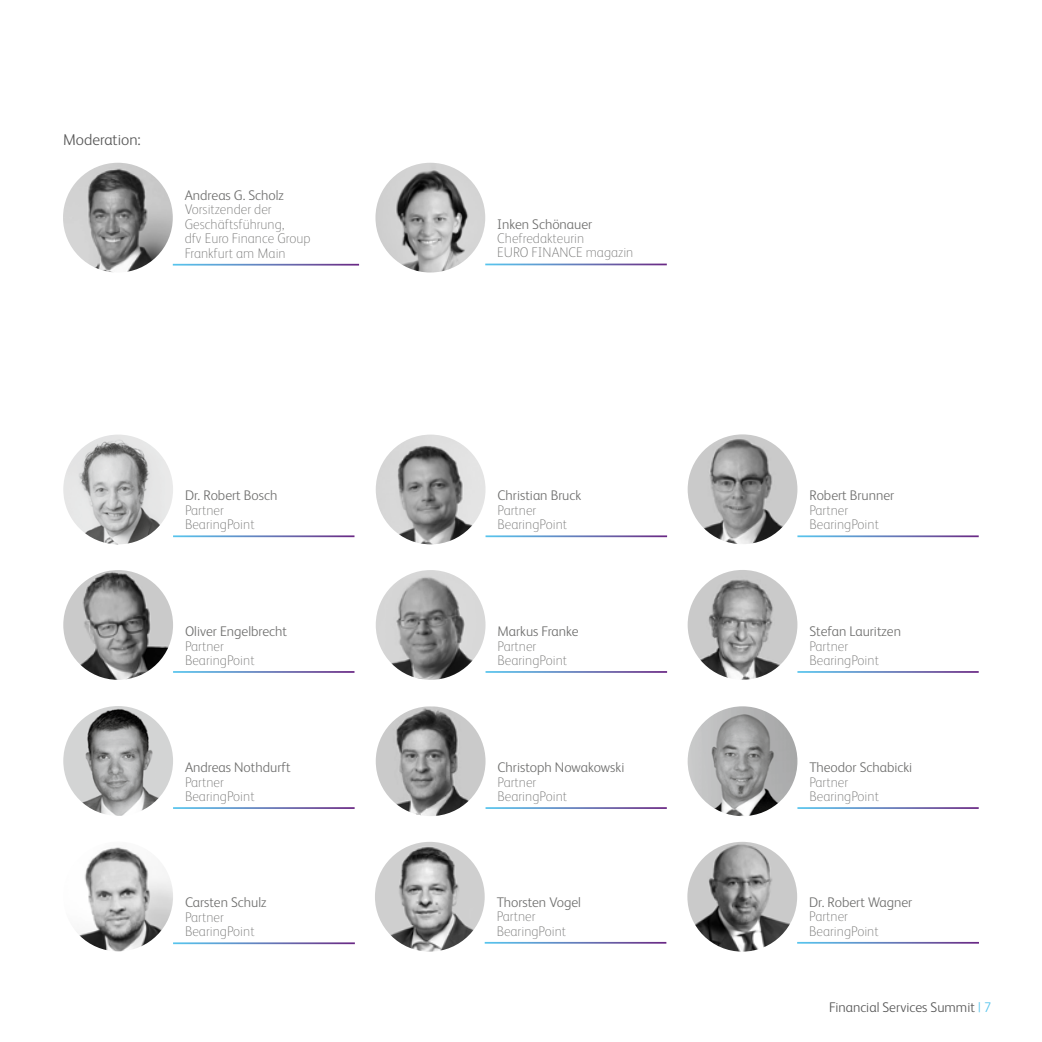
<style>
.page{position:relative;width:1042px;height:1042px;background:#fff}
.page>*{position:absolute;margin:0;border:0;box-sizing:border-box;transform-origin:0 0}
.t1{font:300 15.75px "FS Albert Pro";color:#565656}
.t2{font:100 14px/14.3px "FS Albert Pro";color:#6f6f6e}
.t3{font:300 14px "FS Albert Pro";color:#6f6f6e}
.t4{font:300 14px "FS Albert Pro";color:#565656}
.s1{color:#57c4ed}
</style>
<div class="page">
<img style="left:376px;top:434px;width:109px;height:110px;border-radius:55px">
<img style="left:687px;top:434px;width:110px;height:110px;border-radius:55px">
<img style="left:63px;top:570px;width:110px;height:110px;border-radius:55px">
<img style="left:375px;top:842px;width:110px;height:109px;border-radius:55px">
<img style="left:376px;top:570px;width:109px;height:110px;border-radius:55px">
<img style="left:687px;top:842px;width:110px;height:109px;border-radius:55px">
<img style="left:687px;top:706px;width:110px;height:110px;border-radius:55px">
<img style="left:63px;top:163px;width:110px;height:109px;border-radius:55px">
<img style="left:375px;top:163px;width:110px;height:109px;border-radius:55px">
<img style="left:63px;top:434px;width:110px;height:110px;border-radius:55px">
<img style="left:63px;top:841px;width:110px;height:110px;border-radius:55px">
<img style="left:687px;top:570px;width:110px;height:110px;border-radius:55px">
<img style="left:63px;top:706px;width:110px;height:110px;border-radius:55px">
<img style="left:376px;top:706px;width:109px;height:110px;border-radius:54px">
<p class="t1" style="left:63px;top:129px;width:79px">Moderation:</p>
<p class="t3" style="left:185px;top:185px;width:101px">Andreas G. Scholz</p>
<p class="t2" style="left:185px;top:202px;width:127px">Vorsitzender der<br>Geschäftsführung,<br>dfv Euro Finance Group<br>Frankfurt am Main</p>
<p class="t3" style="left:185px;top:486px;width:94px">Dr. Robert Bosch</p>
<p class="t2" style="left:185px;top:502px;width:71px">Partner<br>BearingPoint</p>
<p class="t3" style="left:185px;top:622px;width:103px">Oliver Engelbrecht</p>
<p class="t2" style="left:185px;top:638px;width:71px">Partner<br>BearingPoint</p>
<p class="t3" style="left:185px;top:758px;width:107px">Andreas Nothdurft</p>
<p class="t2" style="left:185px;top:774px;width:71px">Partner<br>BearingPoint</p>
<p class="t3" style="left:185px;top:893px;width:83px">Carsten Schulz</p>
<p class="t2" style="left:185px;top:909px;width:71px">Partner<br>BearingPoint</p>
<p class="t3" style="left:497px;top:214px;width:97px">Inken Schönauer</p>
<p class="t2" style="left:497px;top:230px;width:138px">Chefredakteurin<br>EURO FINANCE magazin</p>
<p class="t3" style="left:497px;top:486px;width:85px">Christian Bruck</p>
<p class="t2" style="left:497px;top:502px;width:71px">Partner<br>BearingPoint</p>
<p class="t3" style="left:497px;top:622px;width:83px">Markus Franke</p>
<p class="t2" style="left:497px;top:638px;width:71px">Partner<br>BearingPoint</p>
<p class="t3" style="left:497px;top:758px;width:128px">Christoph Nowakowski</p>
<p class="t2" style="left:497px;top:774px;width:71px">Partner<br>BearingPoint</p>
<p class="t3" style="left:497px;top:892px;width:86px">Thorsten Vogel</p>
<p class="t2" style="left:497px;top:909px;width:71px">Partner<br>BearingPoint</p>
<p class="t3" style="left:809px;top:486px;width:86px">Robert Brunner</p>
<p class="t2" style="left:809px;top:502px;width:71px">Partner<br>BearingPoint</p>
<p class="t3" style="left:809px;top:622px;width:93px">Stefan Lauritzen</p>
<p class="t2" style="left:809px;top:638px;width:71px">Partner<br>BearingPoint</p>
<p class="t3" style="left:809px;top:758px;width:104px">Theodor Schabicki</p>
<p class="t2" style="left:809px;top:774px;width:71px">Partner<br>BearingPoint</p>
<p class="t3" style="left:809px;top:892px;width:105px">Dr. Robert Wagner</p>
<p class="t2" style="left:809px;top:909px;width:71px">Partner<br>BearingPoint</p>
<p class="t4" style="left:829px;top:997px;width:164px">Financial Services Summit <span class="s1">| 7</span></p>
</div>
